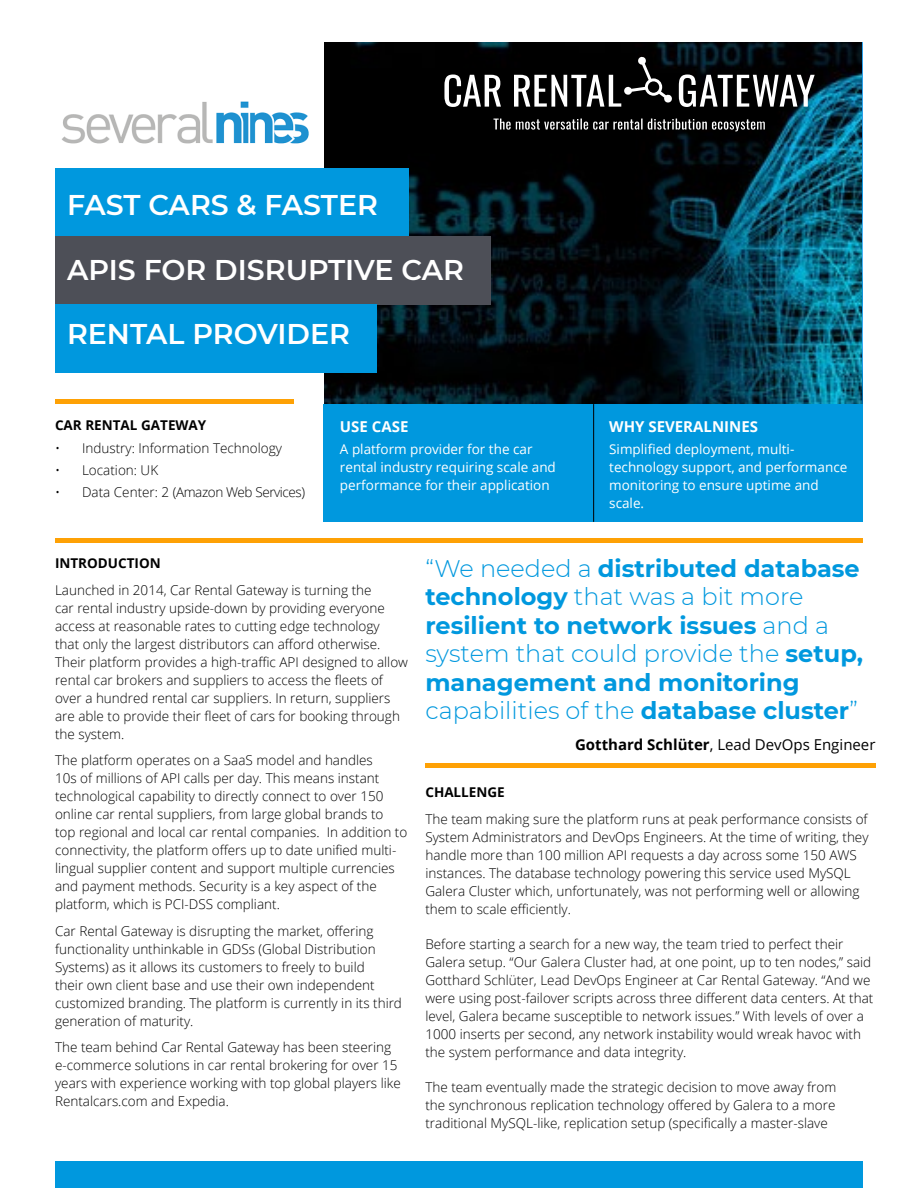
<style>
.page{position:relative;width:918px;height:1188px;background:#fff}
.page>*{position:absolute;margin:0;border:0;box-sizing:border-box;transform-origin:0 0}
.t1{font:600 28.5px "Montserrat";color:#fff}
.t2{font:700 24px/28.5px "Montserrat";color:#0098de}
.t3{font:15px "Open Sans";color:#000}
.t4{font:700 15px "Open Sans";color:#fff}
.t5{font:300 13.5px/18px "Open Sans";color:#000}
.t6{font:13.5px/18px "Open Sans";color:#fff}
.t7{font:700 13.5px "Open Sans";color:#000}
.t8{font:300 13.5px "Open Sans";letter-spacing:-.03em;color:#000}
.s1{font-weight:300}
.s2{font-weight:700}
</style>
<div class="page">
<img style="left:62px;top:101px;width:247px;height:43px">
<img style="left:324px;top:43px;width:538px;height:361px">
<div style="left:55px;top:1162px;width:808px;height:26px;background:#0098de"></div>
<div style="left:324px;top:404px;width:539px;height:118px;background:#0098de"></div>
<hr style="left:593px;top:404px;width:1px;height:118px;background:#000">
<div style="left:55px;top:169px;width:353px;height:68px;background:#0098de"></div>
<div style="left:55px;top:237px;width:436px;height:68px;background:#4d4f57"></div>
<div style="left:55px;top:305px;width:321px;height:68px;background:#0098de"></div>
<div style="left:55px;top:538px;width:808px;height:5px;background:#fea105"></div>
<hr style="left:55px;top:400px;width:238px;height:4px;background:#fea105">
<hr style="left:425px;top:763px;width:450px;height:4px;background:#fea105">
<svg style="left:444px;top:57px;width:371px;height:50px"></svg>
<svg style="left:493px;top:119px;width:272px;height:12px;background:#4a4a4a"></svg>
<h1 class="t1" style="left:67px;top:185px;width:312px">FAST CARS &amp; FASTER</h1>
<h1 class="t1" style="left:67px;top:249px;width:398px">APIS FOR DISRUPTIVE CAR</h1>
<h1 class="t1" style="left:67px;top:314px;width:284px">RENTAL PROVIDER</h1>
<p class="t7" style="left:55px;top:416px;width:153px">CAR RENTAL GATEWAY</p>
<p class="t5" style="left:55px;top:438px;width:228px">• Industry: Information Technology</p>
<p class="t5" style="left:55px;top:461px;width:105px">• Location: UK</p>
<p class="t8" style="left:55px;top:483px;width:252px">• Data Center: 2 (Amazon Web Services)</p>
<p class="t4" style="left:340px;top:416px;width:70px">USE CASE</p>
<p class="t6" style="left:340px;top:440px;width:217px">A platform provider for the car rental industry requiring scale and performance for their application</p>
<p class="t4" style="left:609px;top:416px;width:150px">WHY SEVERALNINES</p>
<p class="t6" style="left:609px;top:440px;width:240px">Simplified deployment, multi&shy;technology support, and performance monitoring to ensure uptime and scale.</p>
<p class="t7" style="left:55px;top:554px;width:107px">INTRODUCTION</p>
<p class="t5" style="left:55px;top:580px;width:354px">Launched in 2014, Car Rental Gateway is turning the<br>car rental industry upside-down by providing everyone access at reasonable rates to cutting edge technology<br>that only the largest distributors can afford otherwise.<br>Their platform provides a high-traffic API designed to allow rental car brokers and suppliers to access the fleets of over a hundred rental car suppliers. In return, suppliers are able to provide their fleet of cars for booking through the system.</p>
<p class="t5" style="left:55px;top:751px;width:354px">The platform operates on a SaaS model and handles<br>10s of millions of API calls per day. This means instant technological capability to directly connect to over 150 online car rental suppliers, from large global brands to<br>top regional and local car rental companies. In addition to connectivity, the platform offers up to date unified multi&shy;lingual supplier content and support multiple currencies and payment methods. Security is a key aspect of the platform, which is PCI-DSS compliant.</p>
<p class="t5" style="left:55px;top:921px;width:348px">Car Rental Gateway is disrupting the market, offering functionality unthinkable in GDSs (Global Distribution Systems) as it allows its customers to freely to build<br>their own client base and use their own independent customized branding. The platform is currently in its third generation of maturity.</p>
<p class="t5" style="left:55px;top:1038px;width:347px">The team behind Car Rental Gateway has been steering e-commerce solutions in car rental brokering for over 15 years with experience working with top global players like Rentalcars.com and Expedia.</p>
<h2 class="t2" style="left:425px;top:553px;width:439px"><span class="s1">“We needed a</span> distributed database technology <span class="s1">that was a bit more </span>resilient to network issues <span class="s1">and a system that could provide the</span> setup, management and monitoring <span class="s1">capabilities of the</span> database cluster<span class="s1">”</span></h2>
<p class="t3" style="left:575px;top:734px;width:302px"><span class="s2">Gotthard Schlüter</span>, Lead DevOps Engineer</p>
<p class="t7" style="left:425px;top:783px;width:81px">CHALLENGE</p>
<p class="t5" style="left:425px;top:810px;width:445px">The team making sure the platform runs at peak performance consists of System Administrators and DevOps Engineers. At the time of writing, they handle more than 100 million API requests a day across some 150 AWS instances. The database technology powering this service used MySQL Galera Cluster which, unfortunately, was not performing well or allowing them to scale efficiently.</p>
<p class="t5" style="left:425px;top:935px;width:450px">Before starting a search for a new way, the team tried to perfect their Galera setup. “Our Galera Cluster had, at one point, up to ten nodes,” said Gotthard Schlüter, Lead DevOps Engineer at Car Rental Gateway. “And we were using post-failover scripts across three different data centers. At that level, Galera became susceptible to network issues.” With levels of over a 1000 inserts per second, any network instability would wreak havoc with the system performance and data integrity.</p>
<p class="t5" style="left:425px;top:1078px;width:412px;text-align:justify">The team eventually made the strategic decision to move away from the synchronous replication technology offered by Galera to a more traditional MySQL-like, replication setup (specifically a master-slave</p>
</div>
